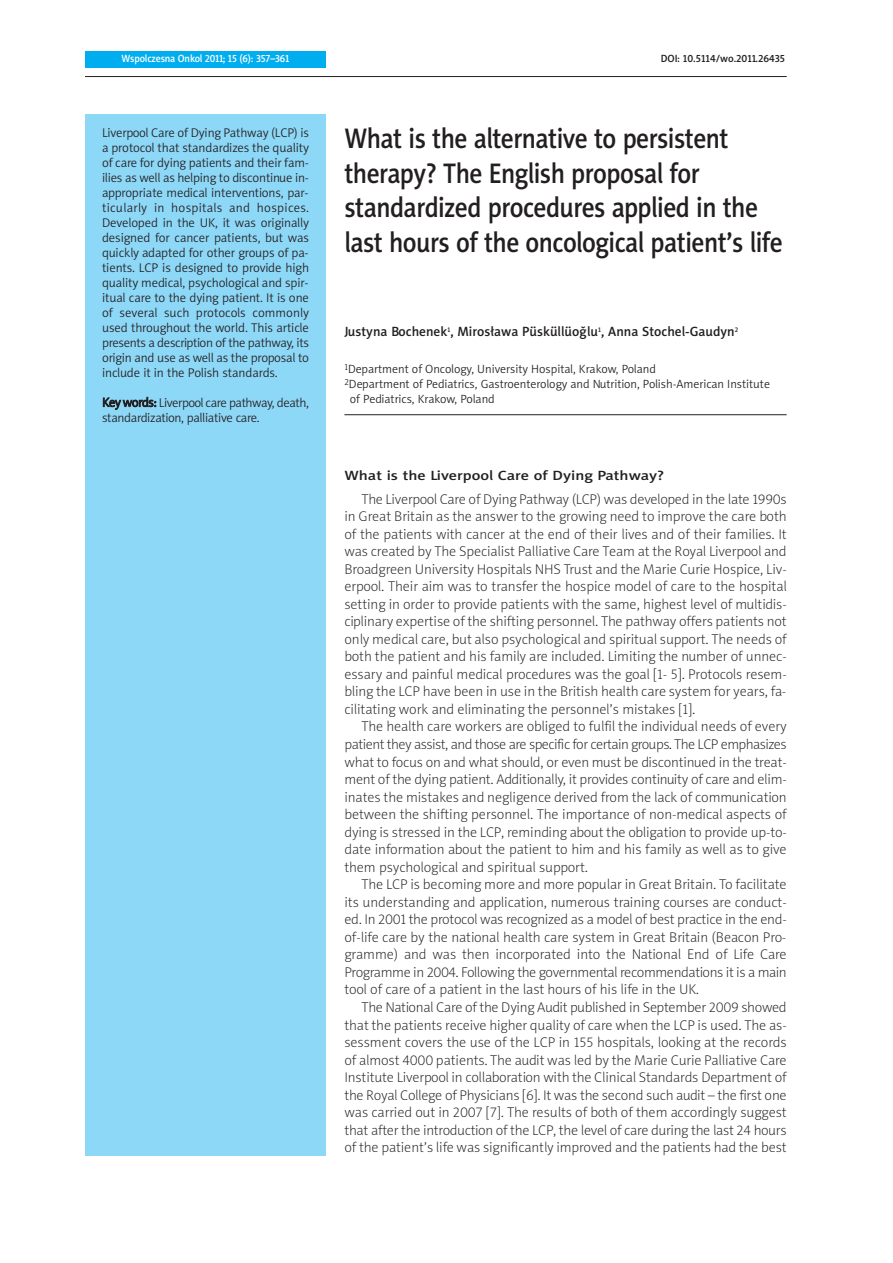
<style>
.page{position:relative;width:893px;height:1263px;background:#fff}
.page>*{position:absolute;margin:0;border:0;box-sizing:border-box;transform-origin:0 0}
.t1{font:28.5px/34.5px "Naomi Sans EFNPS Medium";letter-spacing:-.02em;color:#231f20;scale:.9 1}
.t2{font:14.25px/17.5px "Naomi Sans EFNPS Thin";color:#231f20;text-align:justify}
.t3{font:13.5px "Naomi Sans EFNPS Medium";color:#231f20}
.t4{font:13.5px "Naomi Sans EFNPS Medium";color:#231f20;scale:1.2 1}
.t5{font:12.75px/15px "Naomi Sans EFNPS Light";letter-spacing:-.02em;color:#231f20;text-align:justify}
.t6{font:12px "Naomi Sans EFNPS Light";color:#231f20}
.t7{font:10.5px "Naomi Sans EFNPS Medium";letter-spacing:-.015em;color:#fff;scale:.95 1}
.t8{font:10.5px "Naomi Sans EFNPS Medium";color:#231f20}
</style>
<div class="page">
<div style="left:85px;top:114px;width:241px;height:1041px;background:#8dd7f7"></div>
<div style="left:85px;top:51px;width:241px;height:16px;background:#00aeef"></div>
<hr style="left:85px;top:76px;width:702px;height:1px;background:#231f20">
<hr style="left:344px;top:414px;width:443px;height:1px;background:#231f20">
<p class="t7" style="left:121px;top:54px;width:178px">Wspolczesna Onkol 2011; 15 (6): 357–361</p>
<p class="t5" style="left:102px;top:126px;width:208px">Liverpool Care of Dying Pathway (LCP) is a protocol that standardizes the quality of care for dying patients and their fam&shy;ilies as well as helping to discontinue in&shy;appropriate medical interventions, par&shy;ticularly in hospitals and hospices.<br>Developed in the UK, it was originally designed for cancer patients, but was quickly adapted for other groups of pa&shy;tients. LCP is designed to provide high quality medical, psychological and spir&shy;itual care to the dying patient. It is one of several such protocols commonly used throughout the world. This article presents a description of the pathway, its origin and use as well as the proposal to include it in the Polish standards.</p>
<p class="t5" style="left:102px;top:396px;width:208px">Key words: Liverpool care pathway, death, standardization, palliative care.</p>
<p class="t8" style="left:661px;top:54px;width:126px">DOI: 10.5114/wo.2011.26435</p>
<h1 class="t1" style="left:344px;top:124px;width:489px">What is the alternative to persistent therapy? The English proposal for standardized procedures applied in the last hours of the oncological patient’s life</h1>
<p class="t3" style="left:344px;top:327px;width:395px">Justyna Bochenek<sup>1</sup>, Mirosława Püsküllüogˇlu<sup>1</sup>, Anna Stochel-Gaudyn<sup>2</sup></p>
<p class="t6" style="left:344px;top:364px;width:313px"><sup>1</sup>Department of Oncology, University Hospital, Krakow, Poland</p>
<p class="t6" style="left:344px;top:379px;width:427px"><sup>2</sup>Department of Pediatrics, Gastroenterology and Nutrition, Polish-American Institute</p>
<p class="t6" style="left:350px;top:394px;width:146px">of Pediatrics, Krakow, Poland</p>
<p class="t4" style="left:344px;top:470px;width:268px">What is the Liverpool Care of Dying Pathway?</p>
<p class="t2" style="left:344px;top:491px;width:444px;text-indent:17px">The Liverpool Care of Dying Pathway (LCP) was developed in the late 1990s in Great Britain as the answer to the growing need to improve the care both of the patients with cancer at the end of their lives and of their families. It was created by The Specialist Palliative Care Team at the Royal Liverpool and Broadgreen University Hospitals NHS Trust and the Marie Curie Hospice, Liv&shy;erpool. Their aim was to transfer the hospice model of care to the hospital setting in order to provide patients with the same, highest level of multidis&shy;ciplinary expertise of the shifting personnel. The pathway offers patients not only medical care, but also psychological and spiritual support. The needs of both the patient and his family are included. Limiting the number of unnec&shy;essary and painful medical procedures was the goal [1- 5]. Protocols resem&shy;bling the LCP have been in use in the British health care system for years, fa&shy;cilitating work and eliminating the personnel’s mistakes [1].</p>
<p class="t2" style="left:344px;top:719px;width:444px;text-indent:17px">The health care workers are obliged to fulfil the individual needs of every patient they assist, and those are specific for certain groups. The LCP emphasizes what to focus on and what should, or even must be discontinued in the treat&shy;ment of the dying patient. Additionally, it provides continuity of care and elim&shy;inates the mistakes and negligence derived from the lack of communication between the shifting personnel. The importance of non-medical aspects of dying is stressed in the LCP, reminding about the obligation to provide up-to&shy;date information about the patient to him and his family as well as to give them psychological and spiritual support.</p>
<p class="t2" style="left:344px;top:877px;width:444px;text-indent:17px">The LCP is becoming more and more popular in Great Britain. To facilitate its understanding and application, numerous training courses are conduct&shy;ed. In 2001 the protocol was recognized as a model of best practice in the end&shy;of-life care by the national health care system in Great Britain (Beacon Pro&shy;gramme) and was then incorporated into the National End of Life Care Programme in 2004. Following the governmental recommendations it is a main tool of care of a patient in the last hours of his life in the UK.</p>
<p class="t2" style="left:344px;top:999px;width:444px;text-indent:17px">The National Care of the Dying Audit published in September 2009 showed that the patients receive higher quality of care when the LCP is used. The as&shy;sessment covers the use of the LCP in 155 hospitals, looking at the records of almost 4000 patients. The audit was led by the Marie Curie Palliative Care Institute Liverpool in collaboration with the Clinical Standards Department of the Royal College of Physicians [6]. It was the second such audit – the first one was carried out in 2007 [7]. The results of both of them accordingly suggest that after the introduction of the LCP, the level of care during the last 24 hours of the patient’s life was significantly improved and the patients had the best</p>
</div>
